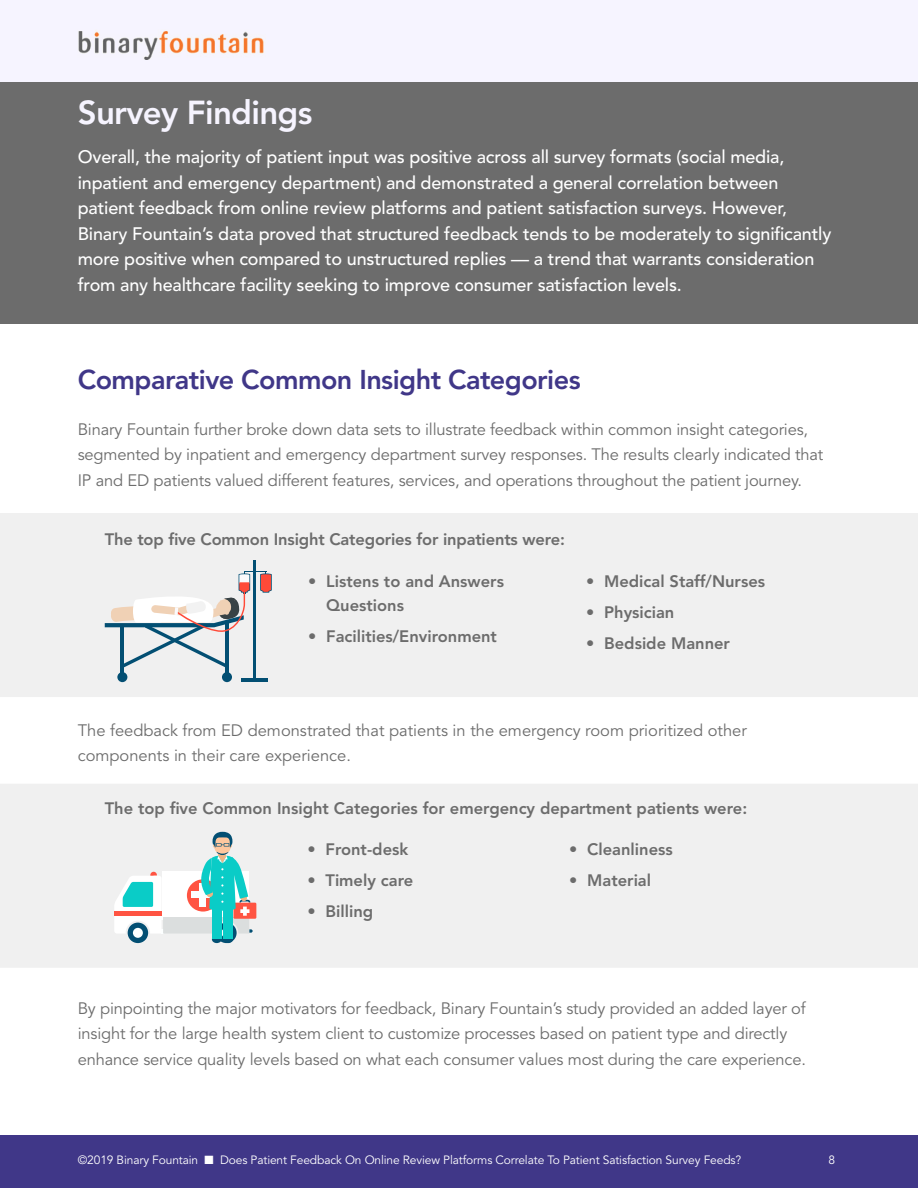
<style>
.page{position:relative;width:918px;height:1188px;background:#fff}
.page>*{position:absolute;margin:0;border:0;box-sizing:border-box;transform-origin:0 0}
.subhead_1_org{font:800 33px "Avenir";letter-spacing:-.02em;color:#f6f4ff}
.subhead_1_org-2{font:800 27px "Avenir";letter-spacing:-.02em;color:#403788}
.t1{font:500 18px/25.5px "Avenir";letter-spacing:-.01em;color:#fff}
.t2{font:16.5px/25.5px "Avenir";letter-spacing:-.01em;color:#6c6c6c}
.t3{font:800 16.5px/24px "Avenir";color:#6c6c6c}
.t4{font:12px "Avenir";letter-spacing:-.01em;color:#fff}
</style>
<div class="page">
<div style="left:0;top:78px;width:918px;height:246px;background:#6c6c6c"></div>
<div style="left:0;top:513px;width:918px;height:184px;background:#f0f0f0"></div>
<div style="left:0;top:784px;width:918px;height:184px;background:#f0f0f0"></div>
<div style="left:0;top:0;width:918px;height:82px;background:#f6f4ff"></div>
<img style="left:78px;top:30px;width:186px;height:29px">
<div style="left:0;top:1135px;width:918px;height:53px;background:#403788"></div>
<svg style="left:222px;top:672px;width:10px;height:10px"></svg>
<svg style="left:117px;top:672px;width:10px;height:10px"></svg>
<hr style="left:121px;top:625px;width:3px;height:52px;background:#034f73">
<hr style="left:225px;top:623px;width:4px;height:54px;background:#034f73">
<div style="left:119px;top:673px;width:7px;height:8px;background:#034f73;border-radius:50%"></div>
<div style="left:223px;top:673px;width:8px;height:8px;background:#034f73;border-radius:50%"></div>
<hr style="left:254px;top:561px;width:2px;height:121px;background:#034f73">
<hr style="left:242px;top:678px;width:26px;height:4px;background:#034f73">
<svg style="left:105px;top:571px;width:167px;height:96px"></svg>
<svg style="left:216px;top:923px;width:21px;height:20px"></svg>
<div style="left:128px;top:923px;width:20px;height:20px;background:#034f73;border-radius:50%"></div>
<div style="left:133px;top:928px;width:10px;height:10px;background:#fcffff;border-radius:50%"></div>
<div style="left:233px;top:903px;width:23px;height:16px;background:#ff5442"></div>
<div style="left:213px;top:832px;width:19px;height:20px;background:#034f73;border-radius:50%"></div>
<div style="left:212px;top:936px;width:10px;height:7px;background:#034f73;border-radius:50%"></div>
<div style="left:223px;top:936px;width:10px;height:7px;background:#034f73;border-radius:50%"></div>
<div style="left:212px;top:899px;width:10px;height:40px;background:#0accc7"></div>
<div style="left:223px;top:899px;width:10px;height:40px;background:#0accc7"></div>
<svg style="left:114px;top:833px;width:139px;height:101px"></svg>
<p class="subhead_1_org" style="left:78px;top:93px;width:236px">Survey Findings</p>
<p class="t1" style="left:78px;top:145px;width:755px">Overall, the majority of patient input was positive across all survey formats (social media, inpatient and emergency department) and demonstrated a general correlation between patient feedback from online review platforms and patient satisfaction surveys. However, Binary Fountain’s data proved that structured feedback tends to be moderately to significantly more positive when compared to unstructured replies — a trend that warrants consideration from any healthcare facility seeking to improve consumer satisfaction levels.</p>
<p class="subhead_1_org-2" style="left:78px;top:364px;width:504px">Comparative Common Insight Categories</p>
<p class="t2" style="left:78px;top:417px;width:747px">Binary Fountain further broke down data sets to illustrate feedback within common insight categories, segmented by inpatient and emergency department survey responses. The results clearly indicated that<br>IP and ED patients valued different features, services, and operations throughout the patient journey.</p>
<p class="t3" style="left:105px;top:527px;width:462px">The top five Common Insight Categories for inpatients were:</p>
<p class="t3" style="left:326px;top:570px;width:179px;text-indent:-18px">• Listens to and Answers<br>Questions</p>
<p class="t3" style="left:308px;top:624px;width:190px">• Facilities/Environment</p>
<p class="t3" style="left:586px;top:570px;width:181px">• Medical Staff/Nurses</p>
<p class="t3" style="left:586px;top:600px;width:90px">• Physician</p>
<p class="t3" style="left:586px;top:631px;width:145px">• Bedside Manner</p>
<p class="t2" style="left:78px;top:718px;width:671px">The feedback from ED demonstrated that patients in the emergency room prioritized other components in their care experience.</p>
<p class="t3" style="left:105px;top:796px;width:644px">The top five Common Insight Categories for emergency department patients were:</p>
<p class="t3" style="left:308px;top:838px;width:102px">• Front-desk</p>
<p class="t3" style="left:308px;top:868px;width:107px">• Timely care</p>
<p class="t3" style="left:308px;top:899px;width:67px">• Billing</p>
<p class="t3" style="left:569px;top:838px;width:105px">• Cleanliness</p>
<p class="t3" style="left:569px;top:868px;width:83px">• Material</p>
<p class="t2" style="left:78px;top:996px;width:730px">By pinpointing the major motivators for feedback, Binary Fountain’s study provided an added layer of insight for the large health system client to customize processes based on patient type and directly enhance service quality levels based on what each consumer values most during the care experience.</p>
<p class="t4" style="left:78px;top:1153px;width:665px">©2019 Binary Fountain ■ Does Patient Feedback On Online Review Platforms Correlate To Patient Satisfaction Survey Feeds?</p>
<p class="t4" style="left:829px;top:1153px;width:8px">8</p>
</div>
